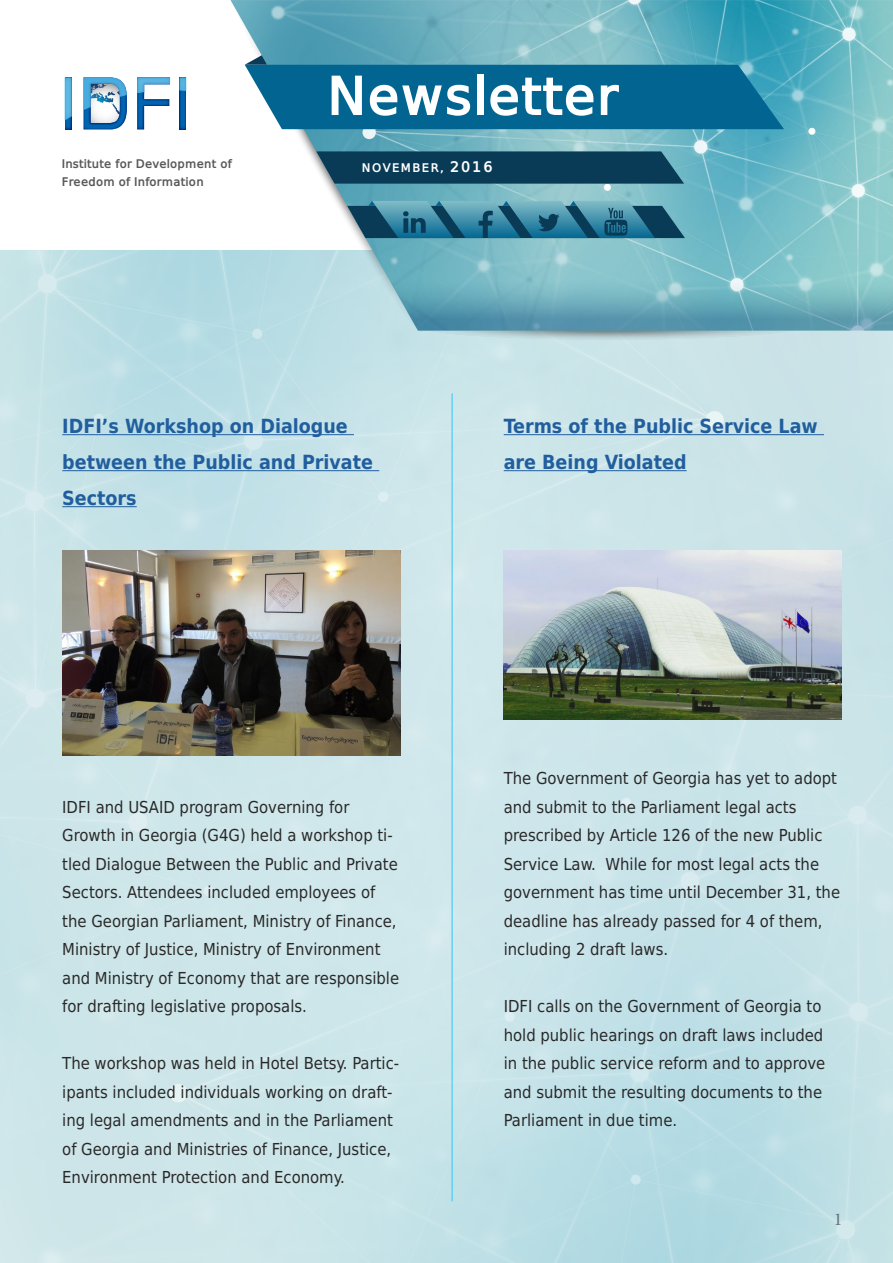
<style>
.page{position:relative;width:893px;height:1263px;background:#fff}
.page>*{position:absolute;margin:0;border:0;box-sizing:border-box;transform-origin:0 0}
.t1{font:54px "BPG Web 002";color:#fff}
.t2{font:700 19.5px/36px "DejaVu Sans Condensed";color:#215e9e}
.t3{font:18px "Minion Pro";color:#808285}
.t4{font:16.5px/28.5px "DejaVu Sans Condensed";color:#292829}
.t5{font:12px/18px "BPG Web 002 Caps";color:#58595b}
.t6{font:12px "BPG Web 002 Caps";letter-spacing:.1em;color:#fff}
.s1{font-size:15px}
</style>
<div class="page">
<img style="left:0;top:250px;width:893px;height:1013px">
<img style="left:230px;top:0;width:663px;height:331px">
<svg style="left:245px;top:55px;width:539px;height:74px;background:#19759b"></svg>
<svg style="left:316px;top:151px;width:368px;height:33px;background:#14455f"></svg>
<svg style="left:179px;top:91px;width:7px;height:38px"></svg>
<svg style="left:65px;top:121px;width:7px;height:8px"></svg>
<svg style="left:179px;top:77px;width:7px;height:14px"></svg>
<svg style="left:137px;top:77px;width:33px;height:52px"></svg>
<svg style="left:65px;top:77px;width:7px;height:44px"></svg>
<svg style="left:84px;top:77px;width:43px;height:52px"></svg>
<svg style="left:376px;top:256px;width:517px;height:84px;background:#7db6c2"></svg>
<svg style="left:347px;top:201px;width:338px;height:37px;background:#377a93"></svg>
<hr style="left:62px;top:434px;width:292px;height:1px;background:#215e9e">
<hr style="left:62px;top:470px;width:317px;height:1px;background:#215e9e">
<hr style="left:62px;top:506px;width:75px;height:1px;background:#215e9e">
<hr style="left:504px;top:434px;width:320px;height:1px;background:#215e9e">
<hr style="left:504px;top:470px;width:183px;height:1px;background:#215e9e">
<hr style="left:452px;top:393px;width:1px;height:808px;background:#44c8f5">
<img style="left:504px;top:550px;width:338px;height:169px">
<img style="left:62px;top:550px;width:338px;height:205px">
<p class="t5" style="left:62px;top:155px;width:172px">Institute for Development of<br>Freedom of Information</p>
<h1 class="t1" style="left:327px;top:68px;width:293px">Newsletter</h1>
<p class="t6" style="left:362px;top:162px;width:133px">NOVEMBER, <span class="s1">2016</span></p>
<p class="t2" style="left:62px;top:408px;width:312px">IDFI’s Workshop on Dialogue between the Public and Private<br>Sectors</p>
<p class="t2" style="left:504px;top:408px;width:316px">Terms of the Public Service Law are Being Violated</p>
<p class="t4" style="left:62px;top:792px;width:338px">IDFI and USAID program Governing for Growth in Georgia (G4G) held a workshop ti&shy;tled Dialogue Between the Public and Private Sectors. Attendees included employees of the Georgian Parliament, Ministry of Finance, Ministry of Justice, Ministry of Environment and Ministry of Economy that are responsible for drafting legislative proposals.</p>
<p class="t4" style="left:62px;top:1049px;width:338px">The workshop was held in Hotel Betsy. Partic&shy;ipants included individuals working on draft&shy;ing legal amendments and in the Parliament of Georgia and Ministries of Finance, Justice, Environment Protection and Economy.</p>
<p class="t4" style="left:504px;top:764px;width:338px">The Government of Georgia has yet to adopt and submit to the Parliament legal acts prescribed by Article 126 of the new Public Service Law. While for most legal acts the government has time until December 31, the deadline has already passed for 4 of them, including 2 draft laws.</p>
<p class="t4" style="left:504px;top:992px;width:323px">IDFI calls on the Government of Georgia to hold public hearings on draft laws included in the public service reform and to approve and submit the resulting documents to the Parliament in due time.</p>
<p class="t3" style="left:833px;top:1207px;width:10px">1</p>
</div>
